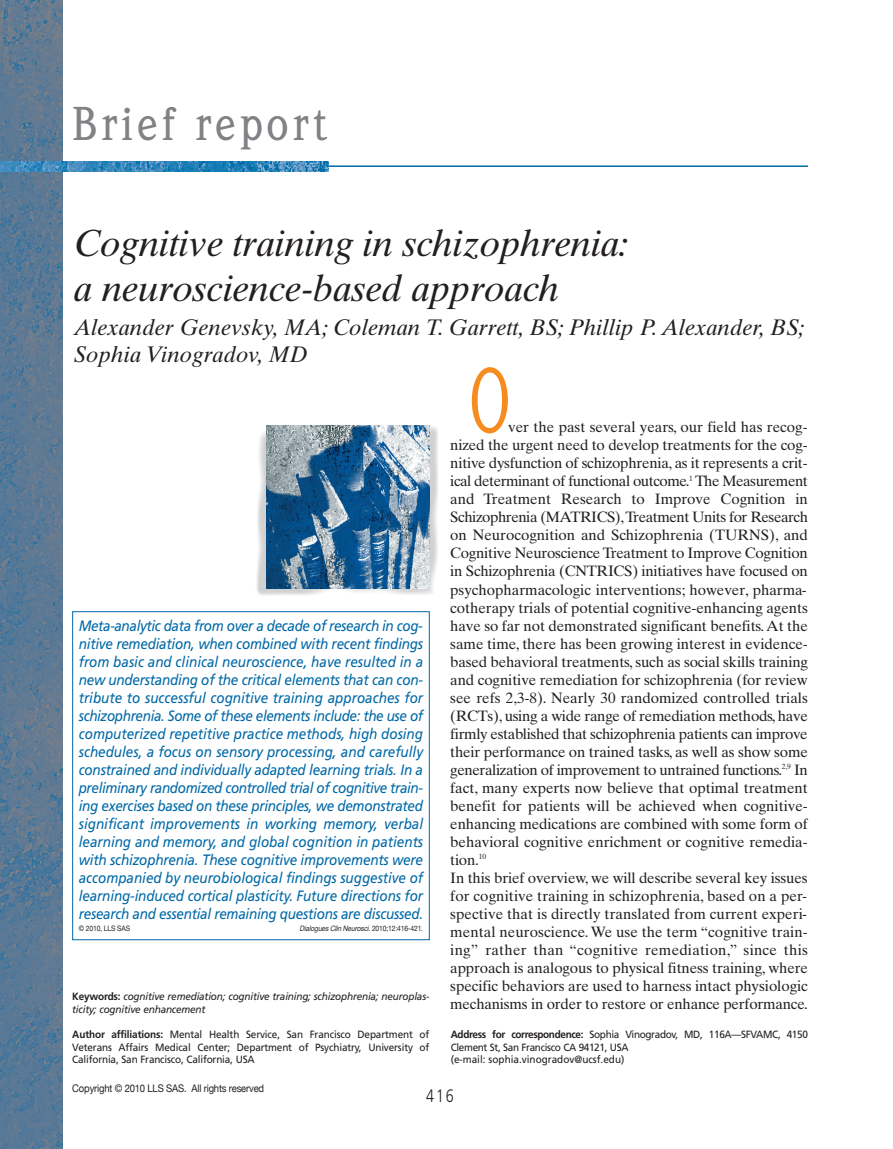
<style>
.page{position:relative;width:893px;height:1149px;background:#fff}
.page>*{position:absolute;margin:0;border:0;box-sizing:border-box;transform-origin:0 0}
.t1{font:500 90px "Weidemann";color:#f68b1f;scale:.6 1}
.t2{font:500 46.5px "Weidemann";letter-spacing:.085em;color:#808285;scale:.95 1}
.t3{font:italic 37.5px/45px "Times Ten";letter-spacing:-.015em;color:#231f20}
.t4{font:italic 22.5px/27px "Times Ten";color:#231f20}
.t5{font:300 18px "Frutiger";color:#231f20;scale:.8 1}
.t6{font:15px/18px "Times Ten";letter-spacing:-.005em;color:#231f20}
.t7{font:italic 15px/18px "Frutiger";letter-spacing:-.02em;color:#0069a7;text-align:justify;scale:.9 1}
.t8{font:10.5px/12.6px "Frutiger";letter-spacing:-.015em;color:#231f20;text-align:justify;scale:.95 1}
.t9{font:10.5px/12.6px "Frutiger";letter-spacing:-.035em;color:#231f20;scale:.95 1}
.t10{font:italic 10.5px/12.6px "Frutiger";letter-spacing:-.015em;color:#231f20;scale:.95 1}
.t11{font:10.5px "Helvetica Neue";letter-spacing:-.015em;color:#231f20;scale:.9 1}
.t12{font:italic 7.5px "Helvetica Neue East A";color:#231f20;scale:.9 1}
.t13{font:7.5px "Helvetica Neue";letter-spacing:-.015em;color:#231f20;scale:.9 1}
.s1{font-family:"Helvetica Neue";font-style:normal}
.s2{font-weight:700;font-style:normal}
.s3{font-weight:700}
</style>
<div class="page">
<hr style="left:204px;top:165px;width:604px;height:2px;background:#0069a7">
<img style="left:0;top:0;width:63px;height:1148px">
<img style="left:0;top:162px;width:328px;height:9px">
<img style="left:257px;top:425px;width:181px;height:170px">
<img style="left:266px;top:425px;width:163px;height:163px">
<div style="left:72px;top:611px;width:358px;height:328px;border:1px solid #0069a7"></div>
<h2 class="t2" style="left:72px;top:106px;width:269px">Brief report</h2>
<h3 class="t3" style="left:74px;top:224px;width:556px">Cognitive training in schizophrenia: a neuroscience-based approach</h3>
<h3 class="t4" style="left:74px;top:316px;width:732px">Alexander Genevsky, MA; Coleman T. Garrett, BS; Phillip P. Alexander, BS;<br>Sophia Vinogradov, MD</h3>
<h1 class="t1" style="left:470px;top:368px;width:68px">O</h1>
<p class="t6" style="left:450px;top:419px;width:359px;text-indent:58px">ver the past several years, our field has recog&shy;nized the urgent need to develop treatments for the cog&shy;nitive dysfunction of schizophrenia, as it represents a crit&shy;ical determinant of functional outcome.<sup>1</sup> The Measurement and Treatment Research to Improve Cognition in Schizophrenia (MATRICS), Treatment Units for Research on Neurocognition and Schizophrenia (TURNS), and Cognitive Neuroscience Treatment to Improve Cognition in Schizophrenia (CNTRICS) initiatives have focused on psychopharmacologic interventions; however, pharma&shy;cotherapy trials of potential cognitive-enhancing agents have so far not demonstrated significant benefits. At the same time, there has been growing interest in evidence&shy;based behavioral treatments, such as social skills training and cognitive remediation for schizophrenia (for review see refs 2,3-8). Nearly 30 randomized controlled trials (RCTs), using a wide range of remediation methods, have firmly established that schizophrenia patients can improve their performance on trained tasks, as well as show some generalization of improvement to untrained functions.<sup>2,9</sup> In fact, many experts now believe that optimal treatment benefit for patients will be achieved when cognitive&shy;enhancing medications are combined with some form of behavioral cognitive enrichment or cognitive remedia&shy;tion.<sup>10<br></sup>In this brief overview, we will describe several key issues for cognitive training in schizophrenia, based on a per&shy;spective that is directly translated from current experi&shy;mental neuroscience. We use the term “cognitive train&shy;ing” rather than “cognitive remediation,” since this approach is analogous to physical fitness training, where specific behaviors are used to harness intact physiologic mechanisms in order to restore or enhance performance.</p>
<p class="t7" style="left:79px;top:617px;width:384px">Meta-analytic data from over a decade of research in cog&shy;nitive remediation, when combined with recent findings from basic and clinical neuroscience, have resulted in a new understanding of the critical elements that can con&shy;tribute to successful cognitive training approaches for schizophrenia. Some of these elements include: the use of computerized repetitive practice methods, high dosing schedules, a focus on sensory processing, and carefully constrained and individually adapted learning trials. In a preliminary randomized controlled trial of cognitive train&shy;ing exercises based on these principles, we demonstrated significant improvements in working memory, verbal learning and memory, and global cognition in patients with schizophrenia. These cognitive improvements were accompanied by neurobiological findings suggestive of learning-induced cortical plasticity. Future directions for research and essential remaining questions are discussed.</p>
<p class="t13" style="left:79px;top:923px;width:59px">© 2010, LLS SAS</p>
<p class="t12" style="left:300px;top:925px;width:139px">Dialogues Clin Neurosci. <span class="s1">2 0 1 0 ; 1 2 : 4 1 6 - 4 2 1 .</span></p>
<p class="t10" style="left:72px;top:990px;width:377px"><span class="s2">Keywords:</span> cognitive remediation; cognitive training; schizophrenia; neuroplas&shy;ticity; cognitive enhancement</p>
<p class="t8" style="left:72px;top:1028px;width:377px"><span class="s3">Author affiliations:</span> Mental Health Service, San Francisco Department of Veterans Affairs Medical Center; Department of Psychiatry, University of California, San Francisco, California, USA</p>
<p class="t9" style="left:451px;top:1028px;width:377px"><span class="s3">Address for correspondence:</span> Sophia Vinogradov, MD, 116A—SFVAMC, 4150<br>Clement St, San Francisco CA 94121, USA<br>(e-mail: sophia.vinogradov@ucsf.edu)</p>
<p class="t11" style="left:72px;top:1081px;width:215px">Copyright © 2010 LLS SAS. All rights reserved</p>
<p class="t5" style="left:426px;top:1088px;width:36px">416</p>
</div>
